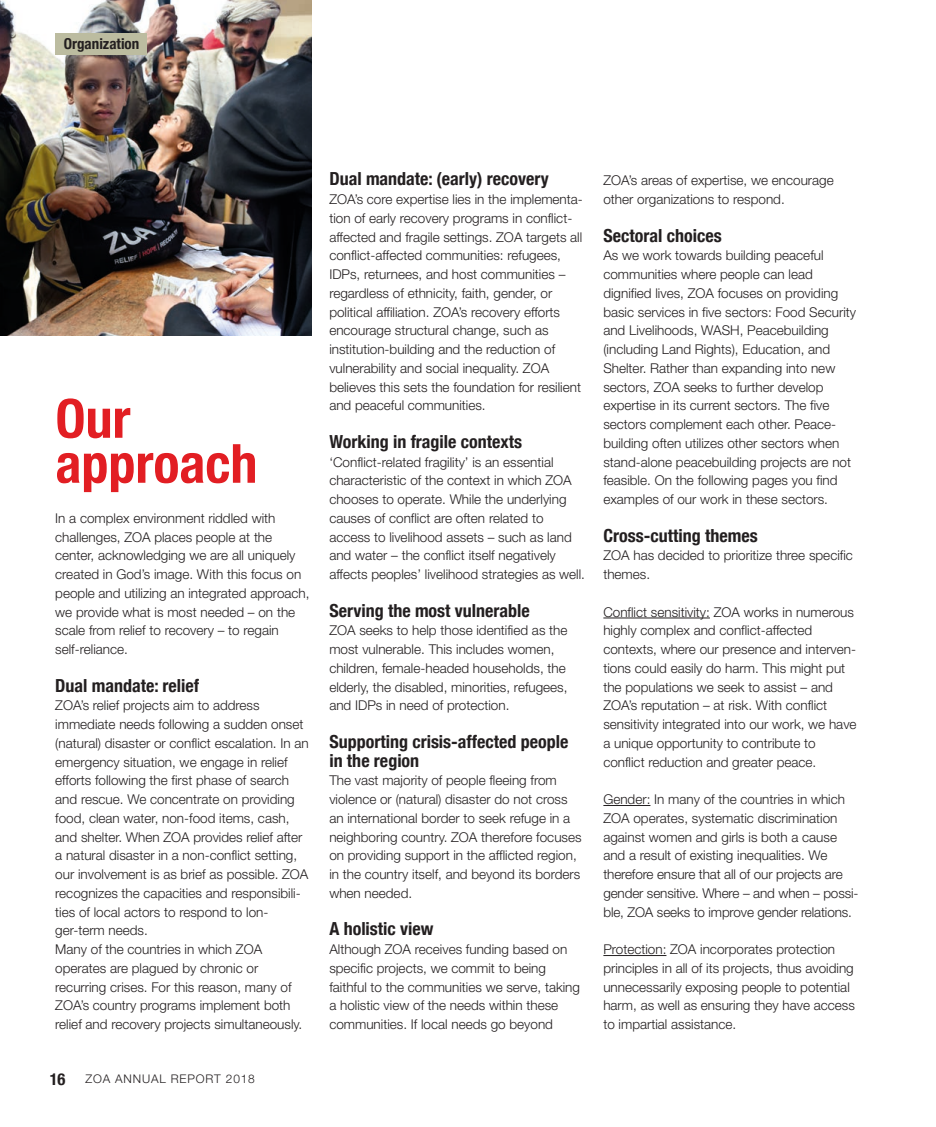
<style>
.page{position:relative;width:936px;height:1127px;background:#fff}
.page>*{position:absolute;margin:0;border:0;box-sizing:border-box;transform-origin:0 0}
.t1{font:700 54px/45px "Helvetica Neue";color:#e21e23}
.t2{font:700 18px/18.8px "Helvetica Neue";color:#231f20}
.t3{font:700 15px "Helvetica Neue";color:#231f20}
.t4{font:300 13.5px/18.8px "Helvetica Neue";color:#231f20}
.t5{font:300 11.85px "Helvetica Neue";letter-spacing:.07em;color:#231f20}
.s1{font-weight:700;font-size:16.5px}
</style>
<div class="page">
<hr style="left:603px;top:618px;width:107px;height:1px;background:#231f20">
<hr style="left:603px;top:805px;width:47px;height:1px;background:#231f20">
<hr style="left:603px;top:955px;width:63px;height:1px;background:#231f20">
<img style="left:0;top:0;width:312px;height:336px">
<div style="left:55px;top:34px;width:92px;height:21px;background:#bcbca0"></div>
<p class="t3" style="left:64px;top:35px;width:77px">Organization</p>
<h1 class="t1" style="left:55px;top:395px;width:203px">Our approach</h1>
<p class="t4" style="left:55px;top:508px;width:256px">In a complex environment riddled with challenges, ZOA places people at the center, acknowledging we are all uniquely created in God’s image. With this focus on people and utilizing an integrated approach, we provide what is most needed – on the scale from relief to recovery – to regain self-reliance.</p>
<h2 class="t2" style="left:55px;top:675px;width:145px">Dual mandate: relief</h2>
<p class="t4" style="left:55px;top:696px;width:255px">ZOA’s relief projects aim to address immediate needs following a sudden onset (natural) disaster or conflict escalation. In an emergency situation, we engage in relief efforts following the first phase of search and rescue. We concentrate on providing food, clean water, non-food items, cash, and shelter. When ZOA provides relief after a natural disaster in a non-conflict setting, our involvement is as brief as possible. ZOA recognizes the capacities and responsibili&shy;ties of local actors to respond to lon&shy;ger-term needs.<br>Many of the countries in which ZOA operates are plagued by chronic or recurring crises. For this reason, many of ZOA’s country programs implement both relief and recovery projects simultaneously.</p>
<p class="t5" style="left:50px;top:1072px;width:207px"><span class="s1">16</span> ZOA ANNUAL REPORT 2018</p>
<h2 class="t2" style="left:329px;top:169px;width:221px">Dual mandate: (early) recovery</h2>
<p class="t4" style="left:329px;top:190px;width:255px">ZOA’s core expertise lies in the implementa&shy;tion of early recovery programs in conflict&shy;affected and fragile settings. ZOA targets all conflict-affected communities: refugees, IDPs, returnees, and host communities – regardless of ethnicity, faith, gender, or political affiliation. ZOA’s recovery efforts encourage structural change, such as institution-building and the reduction of vulnerability and social inequality. ZOA believes this sets the foundation for resilient and peaceful communities.</p>
<h2 class="t2" style="left:329px;top:432px;width:194px">Working in fragile contexts</h2>
<p class="t4" style="left:329px;top:452px;width:257px">‘Conflict-related fragility’ is an essential characteristic of the context in which ZOA chooses to operate. While the underlying causes of conflict are often related to access to livelihood assets – such as land and water – the conflict itself negatively affects peoples’ livelihood strategies as well.</p>
<h2 class="t2" style="left:329px;top:600px;width:202px">Serving the most vulnerable</h2>
<p class="t4" style="left:329px;top:621px;width:240px">ZOA seeks to help those identified as the most vulnerable. This includes women, children, female-headed households, the elderly, the disabled, minorities, refugees, and IDPs in need of protection.</p>
<h2 class="t2" style="left:329px;top:732px;width:241px">Supporting crisis-affected people in the region</h2>
<p class="t4" style="left:329px;top:771px;width:254px">The vast majority of people fleeing from violence or (natural) disaster do not cross an international border to seek refuge in a neighboring country. ZOA therefore focuses on providing support in the afflicted region, in the country itself, and beyond its borders when needed.</p>
<h2 class="t2" style="left:329px;top:919px;width:106px">A holistic view</h2>
<p class="t4" style="left:329px;top:940px;width:252px">Although ZOA receives funding based on specific projects, we commit to being faithful to the communities we serve, taking a holistic view of the needs within these communities. If local needs go beyond</p>
<p class="t4" style="left:603px;top:171px;width:232px">ZOA’s areas of expertise, we encourage other organizations to respond.</p>
<h2 class="t2" style="left:603px;top:225px;width:120px">Sectoral choices</h2>
<p class="t4" style="left:603px;top:246px;width:254px">As we work towards building peaceful communities where people can lead dignified lives, ZOA focuses on providing basic services in five sectors: Food Security and Livelihoods, WASH, Peacebuilding (including Land Rights), Education, and Shelter. Rather than expanding into new sectors, ZOA seeks to further develop expertise in its current sectors. The five sectors complement each other. Peace&shy;building often utilizes other sectors when stand-alone peacebuilding projects are not feasible. On the following pages you find examples of our work in these sectors.</p>
<h2 class="t2" style="left:603px;top:525px;width:156px">Cross-cutting themes</h2>
<p class="t4" style="left:603px;top:546px;width:251px">ZOA has decided to prioritize three specific themes.</p>
<p class="t4" style="left:603px;top:602px;width:255px">Conflict sensitivity: ZOA works in numerous highly complex and conflict-affected contexts, where our presence and interven&shy;tions could easily do harm. This might put the populations we seek to assist – and ZOA’s reputation – at risk. With conflict sensitivity integrated into our work, we have a unique opportunity to contribute to conflict reduction and greater peace.</p>
<p class="t4" style="left:603px;top:790px;width:256px">Gender: In many of the countries in which ZOA operates, systematic discrimination against women and girls is both a cause and a result of existing inequalities. We therefore ensure that all of our projects are gender sensitive. Where – and when – possi&shy;ble, ZOA seeks to improve gender relations.</p>
<p class="t4" style="left:603px;top:940px;width:253px">Protection: ZOA incorporates protection principles in all of its projects, thus avoiding unnecessarily exposing people to potential harm, as well as ensuring they have access to impartial assistance.</p>
</div>
